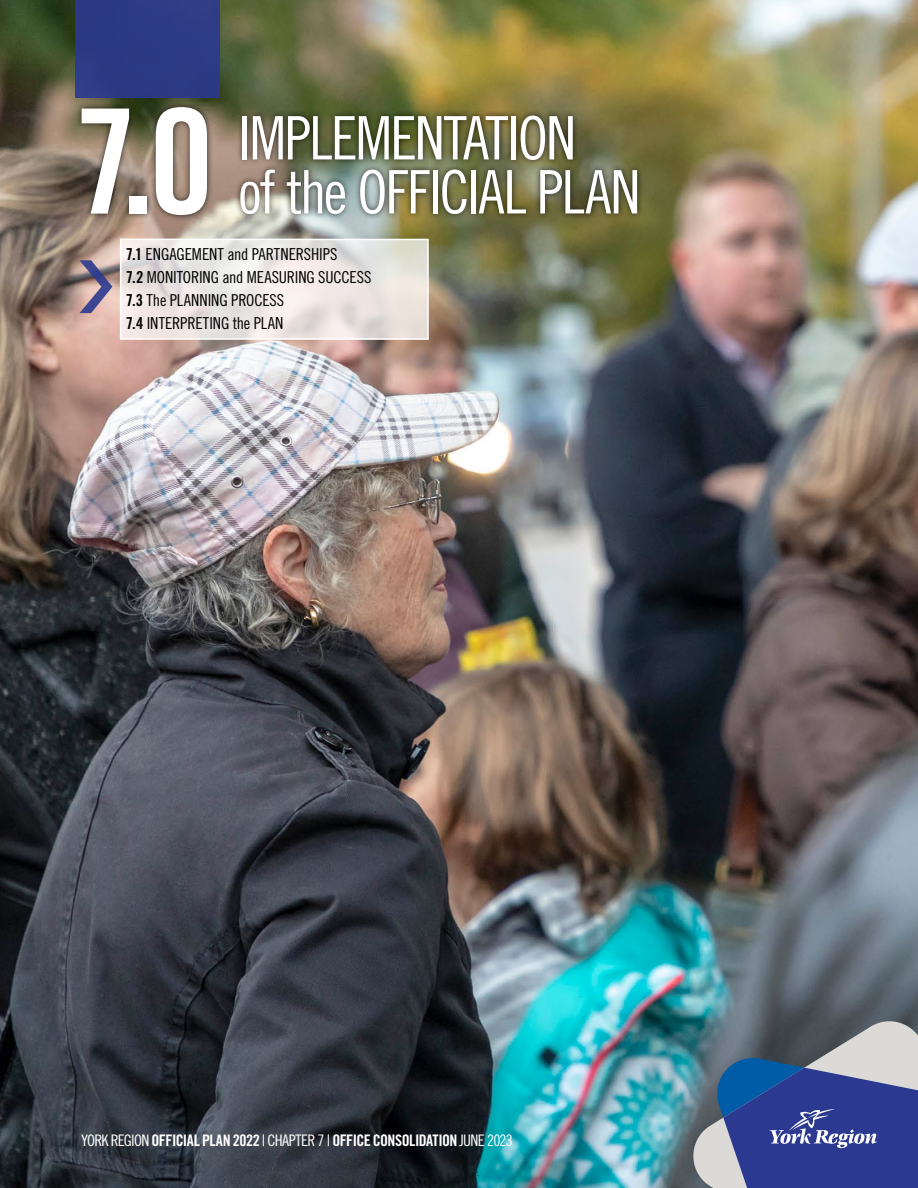
<style>
.page{position:relative;width:918px;height:1188px;background:#fff}
.page>*{position:absolute;margin:0;border:0;box-sizing:border-box;transform-origin:0 0}
.t1{font:145.5px "Trade Gothic LT Pro Bd Cn 20";color:#fff}
.t2{font:60px/54px "Trade Gothic LT Pro Cn 18";letter-spacing:-.035em;color:#fff}
.t3{font:16.5px/23px "Trade Gothic LT Pro Cn 18";letter-spacing:-.005em;color:#000}
.t4{font:15.9px "Trade Gothic LT Pro Bd Cn 20";letter-spacing:-.03em;color:#fff}
.s1{font-family:"Trade Gothic LT Pro Bd Cn 20"}
.s2{font-family:"Trade Gothic LT Pro Cn 18"}
</style>
<div class="page">
<img style="left:0;top:0;width:918px;height:1188px">
<div style="left:75px;top:0;width:144px;height:98px;background:#2c3b85"></div>
<svg style="left:80px;top:260px;width:32px;height:53px;background:#97869c"></svg>
<svg style="left:119px;top:238px;width:311px;height:103px;background:#eae4e1"></svg>
<svg style="left:693px;top:1021px;width:225px;height:167px;background:#566797"></svg>
<div style="left:75px;top:100px;width:138px;height:122px;background:#000;opacity:.75"></div>
<div style="left:234px;top:109px;width:410px;height:111px;background:#000;opacity:.75"></div>
<h1 class="t1" style="left:74px;top:73px;width:142px">7.0</h1>
<h1 class="t2" style="left:238px;top:110px;width:404px">IMPLEMENTATION<br>of the OFFICIAL PLAN</h1>
<p class="t3" style="left:126px;top:243px;width:247px"><span class="s1">7.1</span> ENGAGEMENT and PARTNERSHIPS<br><span class="s1">7.2</span> MONITORING and MEASURING SUCCESS<br><span class="s1">7.3</span> The PLANNING PROCESS<br><span class="s1">7.4</span> INTERPRETING the PLAN</p>
<p class="t4" style="left:81px;top:1130px;width:433px"><span class="s2">YORK REGION</span> OFFICIAL PLAN 2022 <span class="s2">| CHAPTER 7 |</span> OFFICE CONSOLIDATION <span class="s2">JUNE 2023</span></p>
</div>
